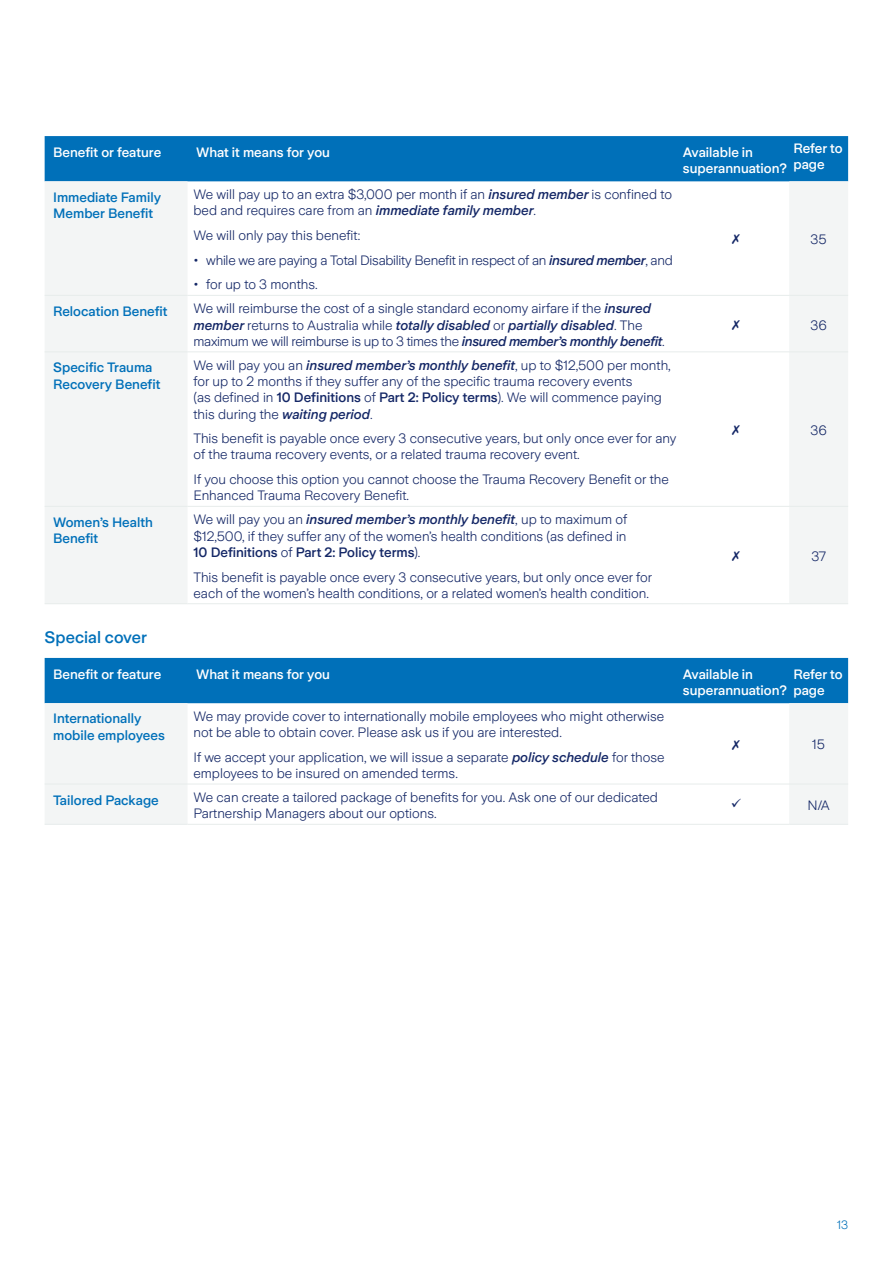
<style>
.page{position:relative;width:893px;height:1263px;background:#fff}
.page>*{position:absolute;margin:0;border:0;box-sizing:border-box;transform-origin:0 0}
.t1{font:500 16.5px "Zurich Sans";color:#0070b9}
.t2{font:300 13.5px/16.2px "Zurich Sans";color:#142766}
.t3{font:500 13.5px/16.2px "Zurich Sans";color:#fff}
.t4{font:500 13.5px/16.2px "Zurich Sans";color:#0070b9}
.t5{font:300 13.5px "Zurich Sans";letter-spacing:-.02em;color:#142766}
.t6{font:300 12px "Zurich Sans";color:#0070b9}
.s1{font-weight:500;font-style:italic}
.s2{font-weight:400}
.s3{font-weight:500}
</style>
<div class="page">
<div style="left:45px;top:136px;width:803px;height:45px;background:#0070b9"></div>
<svg style="left:45px;top:181px;width:803px;height:422px"></svg>
<hr style="left:45px;top:295px;width:143px;height:1px;background:#e7eceb">
<hr style="left:683px;top:295px;width:106px;height:1px;background:#e7eceb">
<hr style="left:789px;top:295px;width:59px;height:1px;background:#e7eceb">
<hr style="left:45px;top:351px;width:143px;height:1px;background:#e7eceb">
<hr style="left:683px;top:351px;width:106px;height:1px;background:#e7eceb">
<hr style="left:789px;top:351px;width:59px;height:1px;background:#e7eceb">
<hr style="left:45px;top:506px;width:143px;height:1px;background:#e7eceb">
<hr style="left:683px;top:506px;width:106px;height:1px;background:#e7eceb">
<hr style="left:789px;top:506px;width:59px;height:1px;background:#e7eceb">
<hr style="left:789px;top:603px;width:59px;height:1px;background:#e7eceb">
<hr style="left:188px;top:295px;width:495px;height:1px;background:#e7eceb">
<hr style="left:188px;top:351px;width:495px;height:1px;background:#e7eceb">
<hr style="left:188px;top:506px;width:495px;height:1px;background:#e7eceb">
<hr style="left:188px;top:603px;width:495px;height:1px;background:#e7eceb">
<hr style="left:45px;top:603px;width:143px;height:1px;background:#e7eceb">
<hr style="left:683px;top:603px;width:106px;height:1px;background:#e7eceb">
<div style="left:45px;top:658px;width:803px;height:45px;background:#0070b9"></div>
<svg style="left:45px;top:703px;width:803px;height:121px"></svg>
<hr style="left:45px;top:784px;width:143px;height:1px;background:#e7eceb">
<hr style="left:683px;top:784px;width:106px;height:1px;background:#e7eceb">
<hr style="left:789px;top:784px;width:59px;height:1px;background:#e7eceb">
<hr style="left:789px;top:824px;width:59px;height:1px;background:#e7eceb">
<hr style="left:188px;top:784px;width:495px;height:1px;background:#e7eceb">
<hr style="left:188px;top:824px;width:495px;height:1px;background:#e7eceb">
<hr style="left:45px;top:824px;width:143px;height:1px;background:#e7eceb">
<hr style="left:683px;top:824px;width:106px;height:1px;background:#e7eceb">
<svg style="left:732px;top:234px;width:8px;height:10px"></svg>
<svg style="left:732px;top:320px;width:8px;height:10px"></svg>
<svg style="left:732px;top:425px;width:8px;height:10px"></svg>
<svg style="left:732px;top:551px;width:8px;height:10px"></svg>
<svg style="left:732px;top:739px;width:8px;height:10px"></svg>
<svg style="left:732px;top:799px;width:9px;height:9px"></svg>
<p class="t3" style="left:53px;top:144px;width:110px">Benefit or feature</p>
<p class="t3" style="left:196px;top:144px;width:135px">What it means for you</p>
<p class="t3" style="left:683px;top:144px;width:106px">Available in superannuation?</p>
<p class="t3" style="left:793px;top:141px;width:51px">Refer to page</p>
<p class="t4" style="left:53px;top:189px;width:109px">Immediate Family<br>Member Benefit</p>
<p class="t2" style="left:194px;top:186px;width:480px">We will pay up to an extra $3,000 per month if an <span class="s1">insured member</span> is confined to bed and requires care from an <span class="s1">immediate family member</span>.</p>
<p class="t2" style="left:194px;top:227px;width:168px">We will only pay this benefit:</p>
<p class="t5" style="left:194px;top:253px;width:481px"><span class="s2">•</span> while we are paying a Total Disability Benefit in respect of an <span class="s1">insured member</span>, and</p>
<p class="t2" style="left:194px;top:277px;width:126px"><span class="s2">•</span> for up to 3 months.</p>
<p class="t2" style="left:811px;top:232px;width:18px">35</p>
<p class="t4" style="left:53px;top:303px;width:116px">Relocation Benefit</p>
<p class="t2" style="left:194px;top:301px;width:473px">We will reimburse the cost of a single standard economy airfare if the <span class="s1">insured member</span> returns to Australia while <span class="s1">totally disabled</span> or <span class="s1">partially disabled</span>. The maximum we will reimburse is up to 3 times the <span class="s1">insured member’s monthly benefit</span>.</p>
<p class="t4" style="left:53px;top:360px;width:109px">Specific Trauma<br>Recovery Benefit</p>
<p class="t2" style="left:194px;top:357px;width:479px">We will pay you an <span class="s1">insured member’s monthly benefit</span>, up to $12,500 per month, for up to 2 months if they suffer any of the specific trauma recovery events<br>(as defined in <span class="s3">10 Definitions</span> of <span class="s3">Part 2: Policy terms</span>). We will commence paying this during the <span class="s1">waiting period</span>.</p>
<p class="t2" style="left:194px;top:431px;width:484px">This benefit is payable once every 3 consecutive years, but only once ever for any of the trauma recovery events, or a related trauma recovery event.</p>
<p class="t2" style="left:194px;top:472px;width:477px">If you choose this option you cannot choose the Trauma Recovery Benefit or the<br>Enhanced Trauma Recovery Benefit.</p>
<p class="t4" style="left:53px;top:514px;width:101px">Women’s Health<br>Benefit</p>
<p class="t2" style="left:194px;top:512px;width:435px;text-align:justify">We will pay you an <span class="s1">insured member’s monthly benefit</span>, up to maximum of $12,500, if they suffer any of the women’s health conditions (as defined in <span class="s3">10 Definitions</span> of <span class="s3">Part 2: Policy terms</span>).</p>
<p class="t2" style="left:194px;top:569px;width:460px">This benefit is payable once every 3 consecutive years, but only once ever for each of the women’s health conditions, or a related women’s health condition.</p>
<p class="t2" style="left:810px;top:317px;width:18px">36</p>
<p class="t2" style="left:810px;top:423px;width:18px">36</p>
<p class="t2" style="left:811px;top:548px;width:16px">37</p>
<p class="t1" style="left:45px;top:629px;width:104px">Special cover</p>
<p class="t3" style="left:53px;top:666px;width:110px">Benefit or feature</p>
<p class="t3" style="left:196px;top:666px;width:135px">What it means for you</p>
<p class="t3" style="left:683px;top:666px;width:106px">Available in superannuation?</p>
<p class="t3" style="left:793px;top:666px;width:51px">Refer to page</p>
<p class="t4" style="left:53px;top:711px;width:113px">Internationally mobile employees</p>
<p class="t2" style="left:194px;top:708px;width:472px">We may provide cover to internationally mobile employees who might otherwise not be able to obtain cover. Please ask us if you are interested.</p>
<p class="t2" style="left:194px;top:749px;width:473px">If we accept your application, we will issue a separate <span class="s1">policy schedule</span> for those employees to be insured on amended terms.</p>
<p class="t2" style="left:812px;top:737px;width:14px">15</p>
<p class="t4" style="left:53px;top:792px;width:107px">Tailored Package</p>
<p class="t2" style="left:194px;top:789px;width:466px">We can create a tailored package of benefits for you. Ask one of our dedicated<br>Partnership Managers about our options.</p>
<p class="t2" style="left:807px;top:798px;width:24px">N/A</p>
<p class="t6" style="left:837px;top:1218px;width:13px">13</p>
</div>
